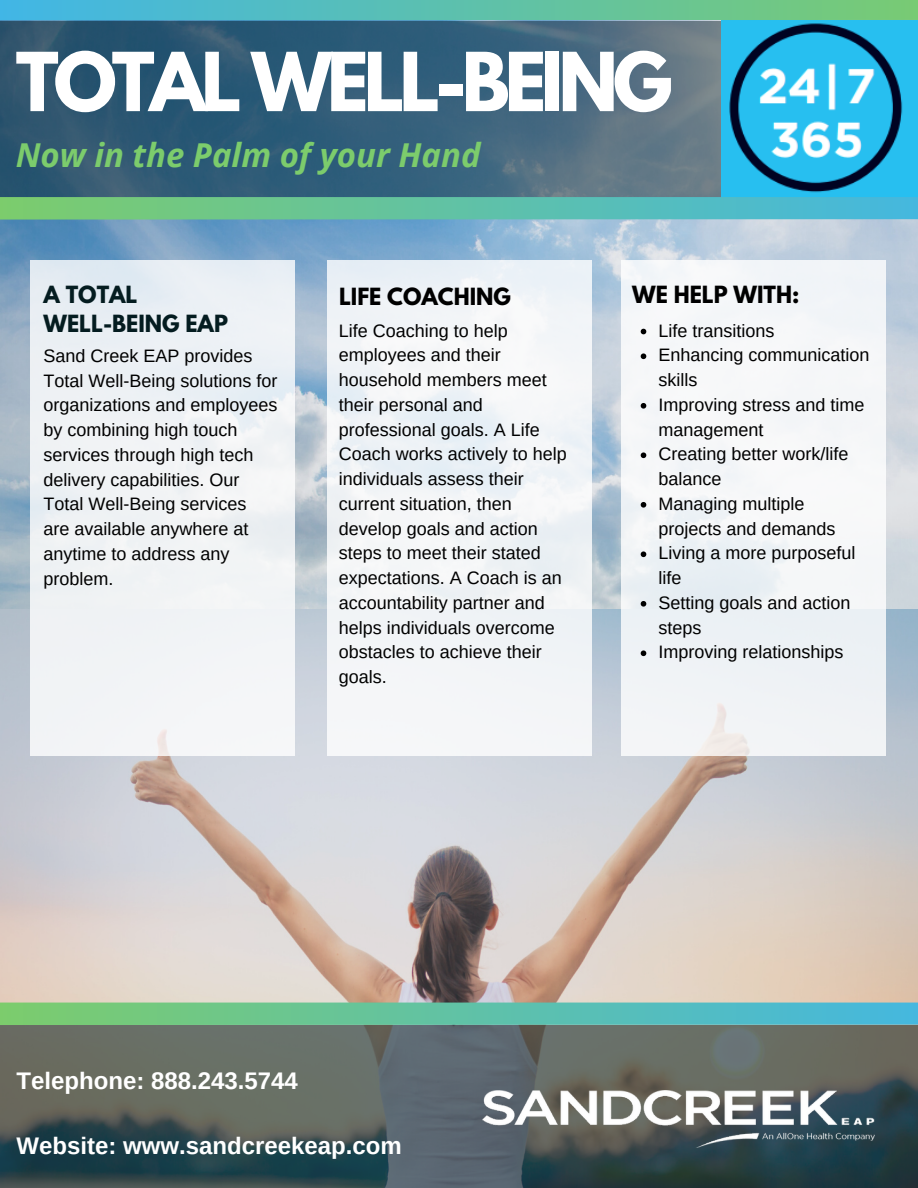
<style>
.page{position:relative;width:918px;height:1188px;background:#fff}
.page>*{position:absolute;margin:0;border:0;box-sizing:border-box;transform-origin:0 0}
.t1{font:700 72px "League Spartan";letter-spacing:-.07em;color:#fff}
.t2{font:italic 700 33px "Open Sans";color:#7ccc6c}
.t3{font:700 24px "Arimo";color:#fff}
.t4{font:700 21px "League Spartan";color:#000}
.t5{font:700 21px/29.2px "League Spartan";color:#041c20}
.t6{font:18px/24.8px "Arimo";color:#000}
</style>
<div class="page">
<img style="left:0;top:609px;width:918px;height:394px">
<img style="left:0;top:20px;width:918px;height:589px">
<div style="left:621px;top:260px;width:264px;height:496px;background:#f3f5f8"></div>
<div style="left:31px;top:260px;width:264px;height:496px;background:#f0f2f5"></div>
<svg style="left:0;top:21px;width:722px;height:176px;background:#3b617a"></svg>
<img style="left:722px;top:21px;width:196px;height:176px">
<svg style="left:0;top:197px;width:918px;height:23px;background:#61c1a6"></svg>
<svg style="left:0;top:0;width:918px;height:20px;background:#5cc0ac"></svg>
<div style="left:327px;top:260px;width:264px;height:496px;background:#f2f5f7"></div>
<svg style="left:0;top:1025px;width:918px;height:163px;background:#505d5b"></svg>
<svg style="left:0;top:1003px;width:918px;height:22px;background:#61c1a5"></svg>
<svg style="left:641px;top:329px;width:5px;height:5px"></svg>
<svg style="left:641px;top:353px;width:5px;height:6px"></svg>
<svg style="left:641px;top:403px;width:5px;height:6px"></svg>
<svg style="left:641px;top:452px;width:5px;height:6px"></svg>
<svg style="left:641px;top:502px;width:5px;height:6px"></svg>
<svg style="left:641px;top:551px;width:5px;height:6px"></svg>
<svg style="left:641px;top:601px;width:5px;height:6px"></svg>
<svg style="left:641px;top:650px;width:5px;height:6px"></svg>
<img style="left:483px;top:1090px;width:391px;height:58px">
<h1 class="t1" style="left:16px;top:46px;width:658px">TOTAL WELL-BEING</h1>
<h2 class="t2" style="left:16px;top:132px;width:466px">Now in the Palm of your Hand</h2>
<p class="t5" style="left:44px;top:282px;width:186px">A TOTAL<br>WELL-BEING EAP</p>
<p class="t6" style="left:44px;top:343px;width:236px">Sand Creek EAP provides<br>Total Well-Being solutions for organizations and employees by combining high touch services through high tech delivery capabilities. Our<br>Total Well-Being services<br>are available anywhere at anytime to address any problem.</p>
<p class="t4" style="left:339px;top:286px;width:173px">LIFE COACHING</p>
<p class="t4" style="left:632px;top:284px;width:169px">WE HELP WITH:</p>
<p class="t6" style="left:339px;top:318px;width:229px">Life Coaching to help employees and their household members meet their personal and professional goals. A Life<br>Coach works actively to help individuals assess their current situation, then develop goals and action steps to meet their stated expectations. A Coach is an accountability partner and helps individuals overcome obstacles to achieve their goals.</p>
<p class="t6" style="left:658px;top:318px;width:213px">Life transitions<br>Enhancing communication skills<br>Improving stress and time management<br>Creating better work/life balance<br>Managing multiple projects and demands<br>Living a more purposeful life<br>Setting goals and action steps<br>Improving relationships</p>
<h3 class="t3" style="left:17px;top:1067px;width:283px">Telephone: 888.243.5744</h3>
<h3 class="t3" style="left:17px;top:1132px;width:387px">Website: www.sandcreekeap.com</h3>
</div>
